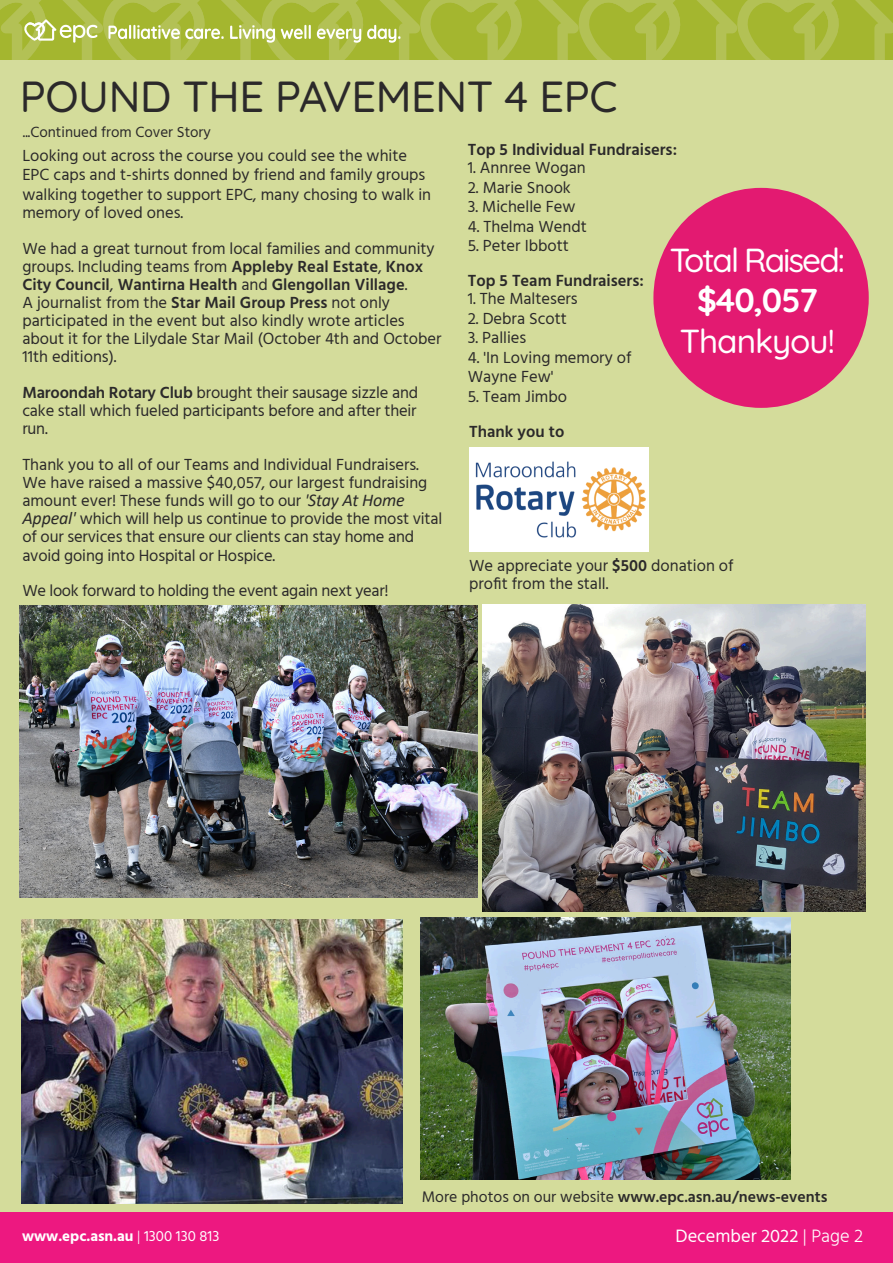
<style>
.page{position:relative;width:893px;height:1263px;background:#fff}
.page>*{position:absolute;margin:0;border:0;box-sizing:border-box;transform-origin:0 0}
.t1{font:300 43.5px "Quicksand";letter-spacing:-.01em;color:#2b292a}
.t2{font:300 33.3px/40.2px "Quicksand";letter-spacing:-.035em;color:#fff;text-align:center}
.t3{font:18.45px "Hind Vadodara";color:#fff}
.t4{font:16.5px/18px "Hind Vadodara";color:#2b292a}
.t5{font:600 16.5px "Hind";color:#2b292a}
.t6{font:16.5px/34.5px "Hind Vadodara";letter-spacing:-.02em;color:#2b292a}
.t7{font:600 15.75px "Hind";color:#2b292a}
.t8{font:15px "Hind Vadodara";color:#2b292a}
.t9{font:700 15px "Hind";color:#fff}
.s1{font-family:"Hind";font-weight:600}
.s2{font-family:"Hind Vadodara";font-weight:400}
.s3{font-family:"Calibri";font-style:italic;font-size:16.95px}
.s4{font-family:"Calibri";font-style:italic;font-size:18px}
.s5{font-family:"Calibri";font-style:italic;font-size:17.4px}
.s6{font-family:"Hind Vadodara";font-weight:300}
.s7{font-weight:300}
</style>
<div class="page">
<svg style="left:0;top:0;width:893px;height:60px;background:#acbc43"></svg>
<div style="left:0;top:1213px;width:893px;height:50px;background:#ed1880"></div>
<div style="left:0;top:60px;width:893px;height:1151px;background:#d4dc9b"></div>
<div style="left:653px;top:188px;width:216px;height:220px;background:#e31a71;border-radius:50%"></div>
<img style="left:421px;top:917px;width:370px;height:262px">
<img style="left:22px;top:919px;width:381px;height:285px">
<img style="left:469px;top:448px;width:180px;height:104px">
<img style="left:483px;top:605px;width:383px;height:307px">
<img style="left:20px;top:606px;width:457px;height:291px">
<h1 class="t1" style="left:20px;top:77px;width:599px">POUND THE PAVEMENT 4 EPC</h1>
<p class="t4" style="left:22px;top:145px;width:410px;line-height:19.5px">Looking out across the course you could see the white<br>EPC caps and t-shirts donned by friend and family groups walking together to support EPC, many chosing to walk in</p>
<p class="t4" style="left:22px;top:195px;width:414px;line-height:36px">memory of loved ones.<br>We had a great turnout from local families and community</p>
<p class="t4" style="left:22px;top:258px;width:402px">groups. Including teams from <span class="s1">Appleby Real Estate</span>, <span class="s1">Knox</span></p>
<p class="t5" style="left:22px;top:277px;width:387px">City Council<span class="s2">,</span> Wantirna Health <span class="s2">and</span> Glengollan Village<span class="s2">.</span></p>
<p class="t4" style="left:22px;top:294px;width:421px">A journalist from the <span class="s1">Star Mail Group Press</span> not only participated in the event but also kindly wrote articles about it for the Lilydale Star Mail (October 4th and October 11th editions).</p>
<p class="t4" style="left:22px;top:384px;width:397px;text-align:justify"><span class="s1">Maroondah Rotary Club</span> brought their sausage sizzle and cake stall which fueled participants before and after their run.</p>
<p class="t4" style="left:22px;top:456px;width:421px">Thank you to all of our Teams and Individual Fundraisers.<br>We have raised a massive $40,057, our largest fundraising amount ever! These funds will go to our <span class="s3">'</span><span class="s4">Stay At Home Appeal</span><span class="s5">'</span> which will help us continue to provide the most vital of our services that ensure our clients can stay home and</p>
<p class="t6" style="left:22px;top:539px;width:368px">avoid going into Hospital or Hospice.<br>We look forward to holding the event again next year!</p>
<p class="t8" style="left:23px;top:125px;width:189px">...Continued from Cover Story</p>
<p class="t5" style="left:468px;top:142px;width:211px">Top 5 Individual Fundraisers:</p>
<p class="t4" style="left:468px;top:159px;width:120px">1. Annree Wogan</p>
<p class="t4" style="left:468px;top:179px;width:105px">2. Marie Snook</p>
<p class="t4" style="left:468px;top:198px;width:109px">3. Michelle Few</p>
<p class="t4" style="left:468px;top:218px;width:121px">4. Thelma Wendt</p>
<p class="t4" style="left:468px;top:237px;width:103px">5. Peter Ibbott</p>
<p class="t5" style="left:468px;top:273px;width:178px">Top 5 Team Fundraisers:</p>
<p class="t4" style="left:468px;top:291px;width:111px">1. The Maltesers</p>
<p class="t4" style="left:468px;top:310px;width:101px">2. Debra Scott</p>
<p class="t4" style="left:468px;top:330px;width:60px">3. Pallies</p>
<p class="t4" style="left:468px;top:348px;width:165px;line-height:19.5px">4. 'In Loving memory of<br>Wayne Few'</p>
<p class="t4" style="left:468px;top:388px;width:101px">5. Team Jimbo</p>
<h2 class="t2" style="left:670px;top:242px;width:177px">Total Raised: $40,057<br>Thankyou!</h2>
<p class="t5" style="left:469px;top:424px;width:97px">Thank you to</p>
<p class="t4" style="left:469px;top:557px;width:266px">We appreciate your <span class="s1">$500</span> donation of profit from the stall.</p>
<p class="t9" style="left:23px;top:1230px;width:199px">www.epc.asn.au <span class="s6">|</span> <span class="s2">1300 130 813</span></p>
<p class="t7" style="left:422px;top:1189px;width:407px"><span class="s2">More photos on our website</span> www.epc.asn.au/news-events</p>
<p class="t3" style="left:675px;top:1227px;width:189px">December 2022 <span class="s7">| Page 2</span></p>
</div>
